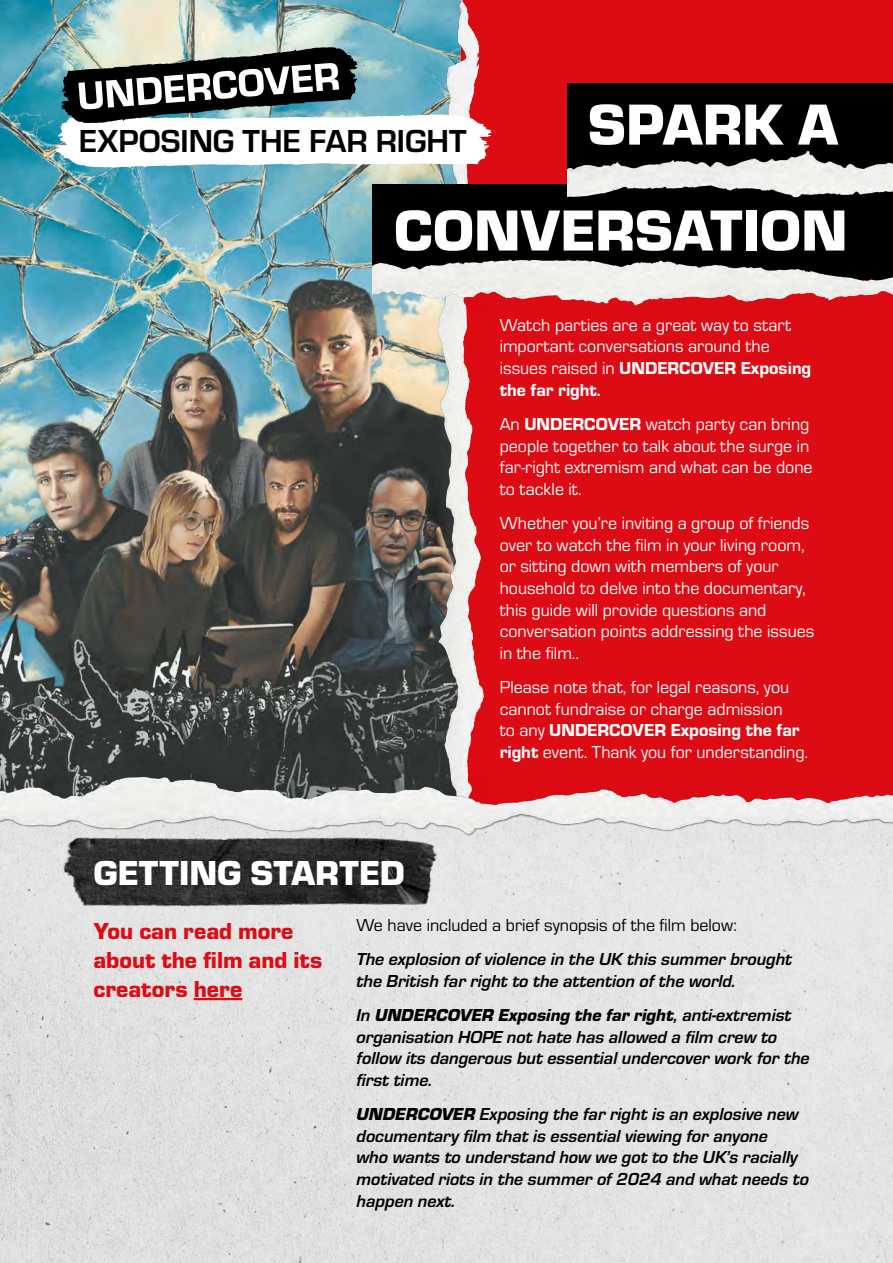
<style>
.page{position:relative;width:893px;height:1263px;background:#fff}
.page>*{position:absolute;margin:0;border:0;box-sizing:border-box;transform-origin:0 0}
.t1{font:900 60px "Eurostile";color:#fff}
.t2{font:900 36px "Eurostile";color:#fff}
.t3{font:700 33px "Eurostile";color:#000}
.t4{font:900 24px/28.8px "Eurostile";color:#dd0b14}
.t5{font:18px/21.6px "Eurostile";color:#fff}
.t6{font:italic 700 18px/21.6px "Eurostile";color:#000}
.t7{font:18px/21.6px "Eurostile Hea";color:#fff}
.t8{font:18px "Eurostile";color:#000}
.s1{font-family:"Eurostile"}
.s2{font-family:"Eurostile";font-weight:700}
.s3{font-family:"Eurostile Hea"}
.s4{font-weight:900}
</style>
<div class="page">
<img style="left:0;top:845px;width:893px;height:418px">
<img style="left:0;top:0;width:411px;height:776px">
<div style="left:462px;top:0;width:431px;height:811px;background:#dd0b14"></div>
<img style="left:411px;top:0;width:81px;height:776px">
<svg style="left:55px;top:47px;width:437px;height:121px"></svg>
<div style="left:372px;top:185px;width:521px;height:95px;background:#000"></div>
<img style="left:372px;top:259px;width:521px;height:55px">
<img style="left:0;top:776px;width:893px;height:69px">
<hr style="left:194px;top:998px;width:48px;height:2px;background:#dd0b14">
<img style="left:43px;top:825px;width:437px;height:103px">
<div style="left:567px;top:84px;width:326px;height:95px;background:#000"></div>
<img style="left:567px;top:151px;width:326px;height:47px">
<h3 class="t3" style="left:79px;top:118px;width:389px">EXPOSING THE FAR RIGHT</h3>
<h1 class="t1" style="left:588px;top:82px;width:252px">SPARK A</h1>
<h1 class="t1" style="left:394px;top:188px;width:455px">CONVERSATION</h1>
<h2 class="t2" style="left:93px;top:847px;width:313px">GETTING STARTED</h2>
<p class="t5" style="left:500px;top:313px;width:293px">Watch parties are a great way to start important conversations around the</p>
<p class="t7" style="left:500px;top:356px;width:313px"><span class="s1">issues raised in</span> UNDERCOVER Exposing the far right<span class="s2">.</span></p>
<p class="t5" style="left:500px;top:412px;width:314px">An <span class="s3">UNDERCOVER</span> watch party can bring people together to talk about the surge in far-right extremism and what can be done to tackle it.</p>
<p class="t5" style="left:500px;top:511px;width:316px">Whether you’re inviting a group of friends over to watch the film in your living room, or sitting down with members of your household to delve into the documentary, this guide will provide questions and conversation points addressing the issues in the film..</p>
<p class="t5" style="left:500px;top:675px;width:291px">Please note that, for legal reasons, you cannot fundraise or charge admission</p>
<p class="t7" style="left:500px;top:718px;width:302px"><span class="s1">to any</span> UNDERCOVER Exposing the far</p>
<p class="t5" style="left:500px;top:740px;width:310px"><span class="s3">right</span> event. Thank you for understanding.</p>
<h3 class="t4" style="left:93px;top:915px;width:231px">You can read more about the film and its creators here</h3>
<p class="t8" style="left:356px;top:912px;width:382px">We have included a brief synopsis of the film below:</p>
<p class="t6" style="left:356px;top:947px;width:437px">The explosion of violence in the UK this summer brought the British far right to the attention of the world.</p>
<p class="t6" style="left:356px;top:1003px;width:455px">In <span class="s4">UNDERCOVER Exposing the far right</span>, anti-extremist organisation HOPE not hate has allowed a film crew to follow its dangerous but essential undercover work for the first time.</p>
<p class="t6" style="left:356px;top:1103px;width:454px"><span class="s4">UNDERCOVER</span> Exposing the far right is an explosive new documentary film that is essential viewing for anyone<br>who wants to understand how we got to the UK’s racially motivated riots in the summer of 2024 and what needs to happen next.</p>
</div>
